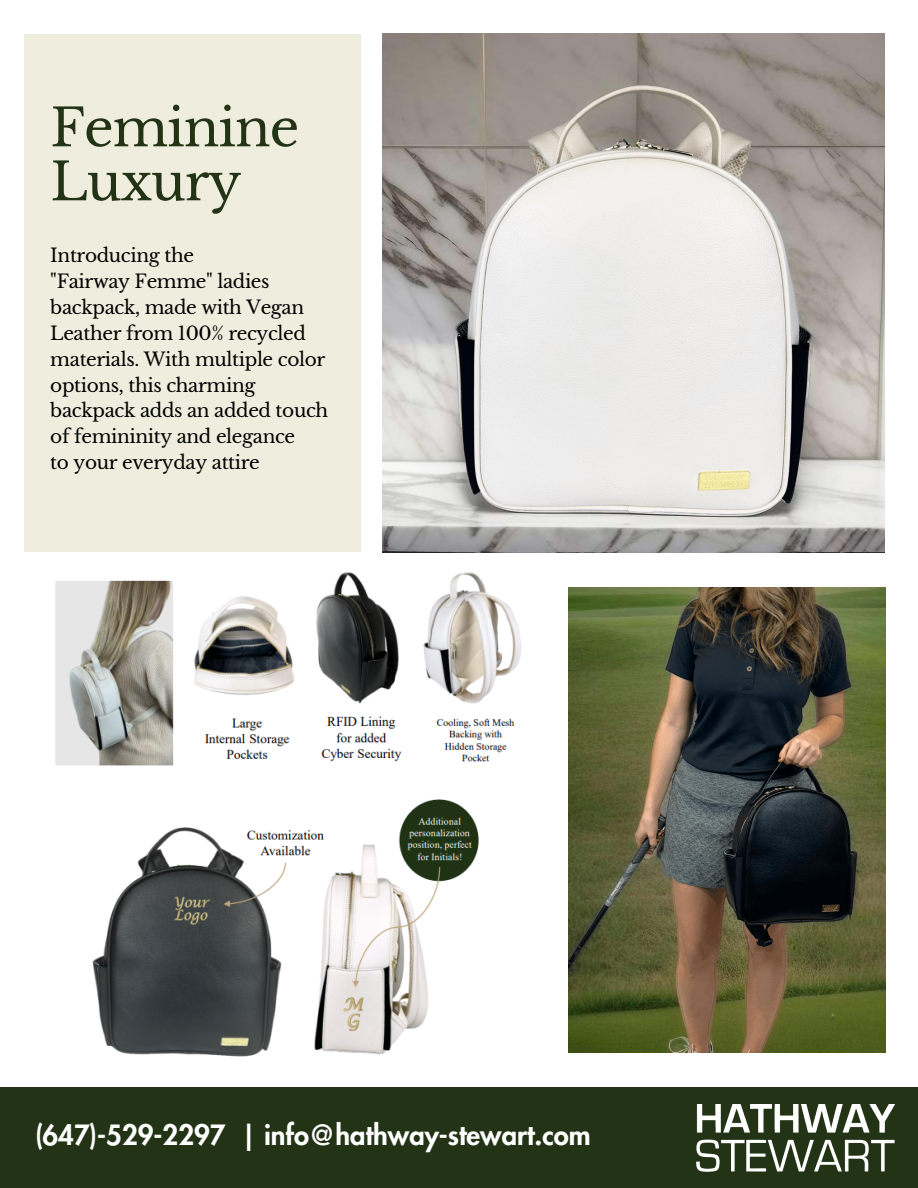
<style>
.page{position:relative;width:918px;height:1188px;background:#fff}
.page>*{position:absolute;margin:0;border:0;box-sizing:border-box;transform-origin:0 0}
.t1{font:51.75px/54px "Libre Baskerville";letter-spacing:-.02em;color:#233316}
.t2{font:800 27.3px "Futura LT Pro";color:#fff}
.t3{font:18.45px/25.8px "Libre Baskerville";letter-spacing:-.02em;color:#000}
</style>
<div class="page">
<div style="left:0;top:1088px;width:918px;height:100px;background:#233316"></div>
<img style="left:696px;top:1105px;width:198px;height:66px">
<img style="left:55px;top:552px;width:480px;height:214px">
<div style="left:24px;top:34px;width:337px;height:518px;background:#eeedde"></div>
<img style="left:569px;top:588px;width:316px;height:464px">
<img style="left:383px;top:34px;width:502px;height:518px">
<img style="left:92px;top:799px;width:387px;height:258px">
<p class="t1" style="left:50px;top:101px;width:250px">Feminine<br>Luxury</p>
<p class="t3" style="left:50px;top:243px;width:145px">Introducing the</p>
<p class="t3" style="left:50px;top:269px;width:279px">"Fairway Femme" ladies backpack, made with Vegan<br>Leather from 100% recycled materials. With multiple color options, this charming backpack adds an added touch of femininity and elegance</p>
<p class="t3" style="left:50px;top:450px;width:211px">to your everyday attire</p>
<p class="t2" style="left:35px;top:1123px;width:557px">(647)-529-2297 | info@hathway-stewart.com</p>
</div>
